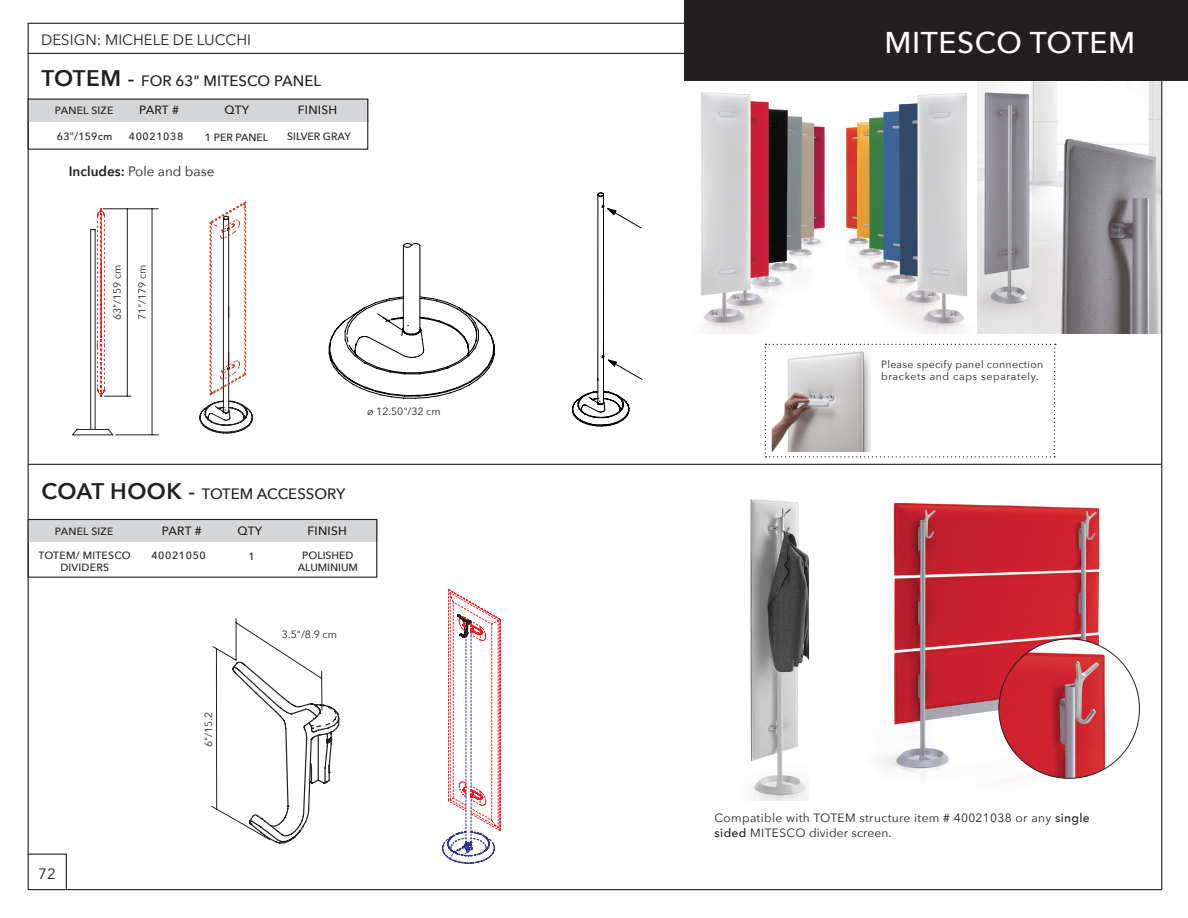
<style>
.page{position:relative;width:1188px;height:918px;background:#fff}
.page>*{position:absolute;margin:0;border:0;box-sizing:border-box;transform-origin:0 0}
.t1{font:500 30px "Avenir Next";letter-spacing:.02em;color:#fff}
.t2{font:500 15px "Avenir Next";color:#231f20}
.t3{font:15px "Avenir Next";color:#231f20}
.t4{font:13.5px "Avenir Next";color:#231f20}
.t5{font:12px/15px "Avenir Next";letter-spacing:.03em;color:#231f20}
.t6{font:500 12px "Avenir Next";letter-spacing:.02em;color:#231f20}
.t7{font:10.5px "Avenir Next";letter-spacing:.03em;color:#231f20}
.t8{font:500 10.5px "Avenir Next";letter-spacing:.02em;color:#231f20}
.t9{font:500 10.5px "Avenir Next";color:#231f20}
.t10{font:10.5px "Avenir Next";letter-spacing:.06em;color:#231f20}
.t11{font:500 10.5px "Avenir Next";letter-spacing:.06em;color:#231f20}
.s1{font-weight:600;font-size:22.5px}
.s2{font-size:22.5px}
.s3{font-family:"Open Sans";font-weight:400}
.s4{font-weight:600}
.s5{font-weight:500}
</style>
<div class="page">
<hr style="left:28px;top:53px;width:676px;height:1px;background:#231f20">
<div style="left:684px;top:0;width:504px;height:81px;background:#231f20"></div>
<svg style="left:27px;top:853px;width:40px;height:38px"></svg>
<div style="left:28px;top:519px;width:349px;height:23px;background:#d5d6d8"></div>
<div style="left:28px;top:519px;width:349px;height:59px;border:1px solid #231f20"></div>
<img style="left:701px;top:81px;width:460px;height:253px">
<img style="left:750px;top:499px;width:59px;height:301px">
<hr style="left:90px;top:230px;width:1px;height:199px;background:#231f20">
<hr style="left:95px;top:230px;width:1px;height:199px;background:#231f20">
<svg style="left:72px;top:428px;width:42px;height:7px"></svg>
<hr style="left:103px;top:209px;width:55px;height:1px;background:#231f20">
<hr style="left:116px;top:435px;width:42px;height:1px;background:#231f20">
<hr style="left:152px;top:209px;width:1px;height:226px;background:#231f20">
<svg style="left:91px;top:208px;width:40px;height:189px"></svg>
<hr style="left:127px;top:209px;width:1px;height:187px;background:#231f20">
<svg style="left:200px;top:202px;width:53px;height:231px"></svg>
<svg style="left:443px;top:589px;width:58px;height:274px"></svg>
<svg style="left:572px;top:192px;width:71px;height:235px"></svg>
<svg style="left:211px;top:618px;width:128px;height:226px"></svg>
<svg style="left:328px;top:243px;width:167px;height:156px"></svg>
<img style="left:879px;top:503px;width:221px;height:276px">
<img style="left:999px;top:639px;width:140px;height:139px">
<hr style="left:28px;top:464px;width:1133px;height:1px;background:#231f20">
<svg style="left:765px;top:344px;width:291px;height:113px"></svg>
<div style="left:28px;top:99px;width:340px;height:23px;background:#d5d6d8"></div>
<div style="left:28px;top:99px;width:340px;height:51px;border:1px solid #231f20"></div>
<p class="t3" style="left:41px;top:27px;width:211px">DESIGN: MICHELE DE LUCCHI</p>
<p class="t1" style="left:885px;top:17px;width:252px">MITESCO TOTEM</p>
<p class="t2" style="left:42px;top:68px;width:281px"><span class="s1">TOTEM</span> <span class="s2">-</span> FOR 63" MITESCO PANEL</p>
<p class="t8" style="left:55px;top:102px;width:60px">PANEL SIZE</p>
<p class="t6" style="left:139px;top:100px;width:41px">PART #</p>
<p class="t6" style="left:225px;top:100px;width:26px">QTY</p>
<p class="t6" style="left:298px;top:100px;width:41px">FINISH</p>
<p class="t8" style="left:57px;top:128px;width:57px">63<span class="s3">″</span>/159cm</p>
<p class="t11" style="left:129px;top:128px;width:56px">40021038</p>
<p class="t9" style="left:205px;top:128px;width:65px">1 PER PANEL</p>
<p class="t9" style="left:287px;top:128px;width:65px">SILVER GRAY</p>
<p class="t4" style="left:69px;top:160px;width:147px"><span class="s4">Includes:</span> Pole and base</p>
<p class="t7" style="left:108px;top:320px;width:57px;rotate:-90deg">63"/159 cm</p>
<p class="t7" style="left:133px;top:320px;width:57px;rotate:-90deg">71"/179 cm</p>
<p class="t7" style="left:367px;top:403px;width:75px">ø 12.50"/32 cm</p>
<p class="t2" style="left:42px;top:481px;width:306px"><span class="s1">COAT HOOK</span> <span class="s2">-</span> TOTEM ACCESSORY</p>
<p class="t8" style="left:55px;top:522px;width:60px">PANEL SIZE</p>
<p class="t6" style="left:162px;top:520px;width:41px">PART #</p>
<p class="t6" style="left:237px;top:520px;width:26px">QTY</p>
<p class="t6" style="left:308px;top:520px;width:41px">FINISH</p>
<p class="t8" style="left:39px;top:547px;width:94px">TOTEM/ MITESCO</p>
<p class="t11" style="left:151px;top:547px;width:56px">40021050</p>
<p class="t8" style="left:248px;top:547px;width:8px">1</p>
<p class="t8" style="left:60px;top:559px;width:50px">DIVIDERS</p>
<p class="t9" style="left:302px;top:547px;width:53px">POLISHED</p>
<p class="t9" style="left:298px;top:559px;width:62px">ALUMINIUM</p>
<p class="t7" style="left:282px;top:626px;width:57px">3.5"/8.9 cm</p>
<p class="t7" style="left:200px;top:747px;width:37px;rotate:-90deg">6"/15.2</p>
<p class="t3" style="left:38px;top:861px;width:19px">72</p>
<p class="t7" style="left:881px;top:356px;width:164px">Please specify panel connection</p>
<p class="t10" style="left:881px;top:368px;width:160px">brackets and caps separately.</p>
<p class="t5" style="left:715px;top:809px;width:377px">Compatible with TOTEM structure item # 40021038 or any <span class="s5">single sided</span> MITESCO divider screen.</p>
</div>
